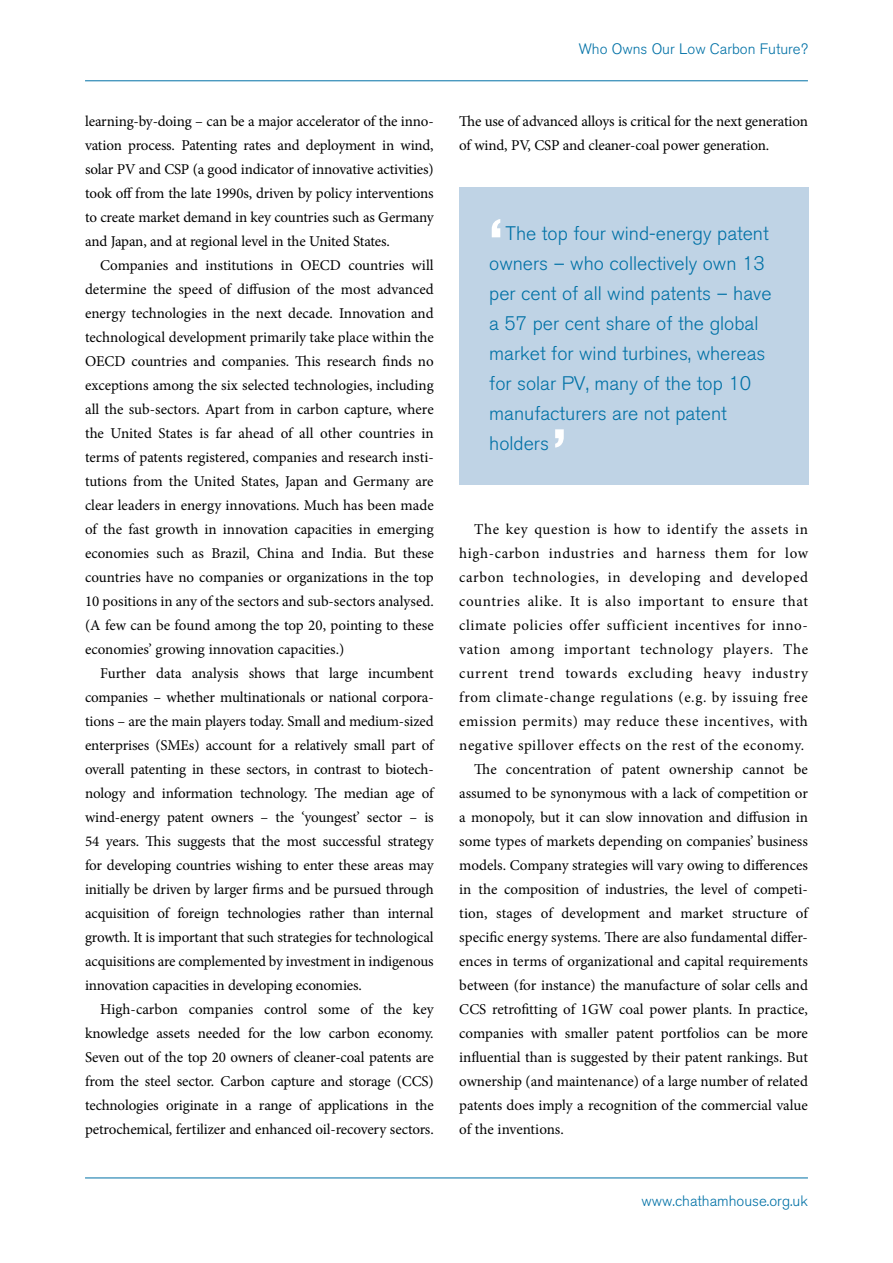
<style>
.page{position:relative;width:893px;height:1263px;background:#fff}
.page>*{position:absolute;margin:0;border:0;box-sizing:border-box;transform-origin:0 0}
.t1{font:700 54px "Akzidenz Grotesk BE";color:#fff}
.t2{font:300 19.5px/30px "Akzidenz Grotesk BE";color:#0071a6}
.t3{font:15px/24px "Minion Pro";color:#000;text-align:justify}
.t4{font:15px "Minion Pro";letter-spacing:.04em;color:#000}
.t5{font:15px "Minion Pro";letter-spacing:.035em;color:#000}
.t6{font:300 15px "Akzidenz Grotesk BE";color:#0071a6}
.t7{font:15px "Minion Pro";letter-spacing:.05em;color:#000}
</style>
<div class="page">
<hr style="left:85px;top:80px;width:723px;height:1px;background:#0071a6">
<hr style="left:85px;top:1177px;width:723px;height:1px;background:#0071a6">
<div style="left:459px;top:187px;width:349px;height:298px;background:#bfd3e5"></div>
<p class="t6" style="left:579px;top:40px;width:231px">Who Owns Our Low Carbon Future?</p>
<p class="t3" style="left:85px;top:109px;width:350px">learning-by-doing – can be a major accelerator of the inno&shy;vation process. Patenting rates and deployment in wind, solar PV and CSP (a good indicator of innovative activities) took off from the late 1990s, driven by policy interventions to create market demand in key countries such as Germany and Japan, and at regional level in the United States.</p>
<p class="t3" style="left:85px;top:253px;width:350px;text-indent:15px">Companies and institutions in OECD countries will determine the speed of diffusion of the most advanced energy technologies in the next decade. Innovation and technological development primarily take place within the OECD countries and companies. This research finds no exceptions among the six selected technologies, including all the sub-sectors. Apart from in carbon capture, where the United States is far ahead of all other countries in terms of patents registered, companies and research insti&shy;tutions from the United States, Japan and Germany are clear leaders in energy innovations. Much has been made of the fast growth in innovation capacities in emerging economies such as Brazil, China and India. But these countries have no companies or organizations in the top 10 positions in any of the sectors and sub-sectors analysed. (A few can be found among the top 20, pointing to these economies’ growing innovation capacities.)</p>
<p class="t3" style="left:85px;top:661px;width:350px;text-indent:15px">Further data analysis shows that large incumbent companies – whether multinationals or national corpora&shy;tions – are the main players today. Small and medium-sized enterprises (SMEs) account for a relatively small part of overall patenting in these sectors, in contrast to biotech&shy;nology and information technology. The median age of wind-energy patent owners – the ‘youngest’ sector – is 54 years. This suggests that the most successful strategy for developing countries wishing to enter these areas may initially be driven by larger firms and be pursued through acquisition of foreign technologies rather than internal growth. It is important that such strategies for technological acquisitions are complemented by investment in indigenous innovation capacities in developing economies.</p>
<p class="t3" style="left:85px;top:997px;width:350px;text-indent:15px">High-carbon companies control some of the key knowledge assets needed for the low carbon economy.<br>Seven out of the top 20 owners of cleaner-coal patents are from the steel sector. Carbon capture and storage (CCS) technologies originate in a range of applications in the petrochemical, fertilizer and enhanced oil-recovery sectors.</p>
<p class="t3" style="left:459px;top:109px;width:350px">The use of advanced alloys is critical for the next generation of wind, PV, CSP and cleaner-coal power generation.</p>
<h1 class="t1" style="left:489px;top:207px;width:15px">‘</h1>
<h2 class="t2" style="left:489px;top:218px;width:284px;text-indent:16px">The top four wind-energy patent owners – who collectively own 13 per cent of all wind patents – have a 57 per cent share of the global market for wind turbines, whereas for solar PV, many of the top 10 manufacturers are not patent holders</h2>
<h1 class="t1" style="left:553px;top:417px;width:15px">’</h1>
<p class="t4" style="left:474px;top:519px;width:335px">The key question is how to identify the assets in</p>
<p class="t4" style="left:459px;top:543px;width:350px">high-carbon industries and harness them for low</p>
<p class="t4" style="left:459px;top:567px;width:350px">carbon technologies, in developing and developed</p>
<p class="t4" style="left:459px;top:591px;width:350px">countries alike. It is also important to ensure that</p>
<p class="t4" style="left:459px;top:615px;width:350px">climate policies offer sufficient incentives for inno-</p>
<p class="t4" style="left:459px;top:639px;width:350px">vation among important technology players. The</p>
<p class="t7" style="left:459px;top:663px;width:350px">current trend towards excluding heavy industry</p>
<p class="t5" style="left:459px;top:687px;width:350px">from climate-change regulations (e.g. by issuing free</p>
<p class="t4" style="left:459px;top:711px;width:350px">emission permits) may reduce these incentives, with</p>
<p class="t5" style="left:459px;top:735px;width:347px">negative spillover effects on the rest of the economy.</p>
<p class="t3" style="left:474px;top:757px;width:335px">The concentration of patent ownership cannot be</p>
<p class="t3" style="left:459px;top:781px;width:350px">assumed to be synonymous with a lack of competition or</p>
<p class="t3" style="left:459px;top:805px;width:350px">a monopoly, but it can slow innovation and diffusion in</p>
<p class="t3" style="left:459px;top:829px;width:350px">some types of markets depending on companies’ business</p>
<p class="t3" style="left:459px;top:853px;width:350px">models. Company strategies will vary owing to differences</p>
<p class="t3" style="left:459px;top:877px;width:350px">in the composition of industries, the level of competi-</p>
<p class="t3" style="left:459px;top:901px;width:350px">tion, stages of development and market structure of</p>
<p class="t3" style="left:459px;top:925px;width:350px">specific energy systems. There are also fundamental differ-</p>
<p class="t3" style="left:459px;top:949px;width:350px">ences in terms of organizational and capital requirements</p>
<p class="t3" style="left:459px;top:973px;width:350px">between (for instance) the manufacture of solar cells and</p>
<p class="t3" style="left:459px;top:997px;width:350px">CCS retrofitting of 1GW coal power plants. In practice,</p>
<p class="t3" style="left:459px;top:1021px;width:350px">companies with smaller patent portfolios can be more</p>
<p class="t3" style="left:459px;top:1045px;width:350px">influential than is suggested by their patent rankings. But</p>
<p class="t3" style="left:459px;top:1069px;width:350px">ownership (and maintenance) of a large number of related</p>
<p class="t3" style="left:459px;top:1093px;width:350px">patents does imply a recognition of the commercial value</p>
<p class="t3" style="left:459px;top:1117px;width:106px">of the inventions.</p>
<p class="t6" style="left:642px;top:1192px;width:168px">www.chathamhouse.org.uk</p>
</div>
